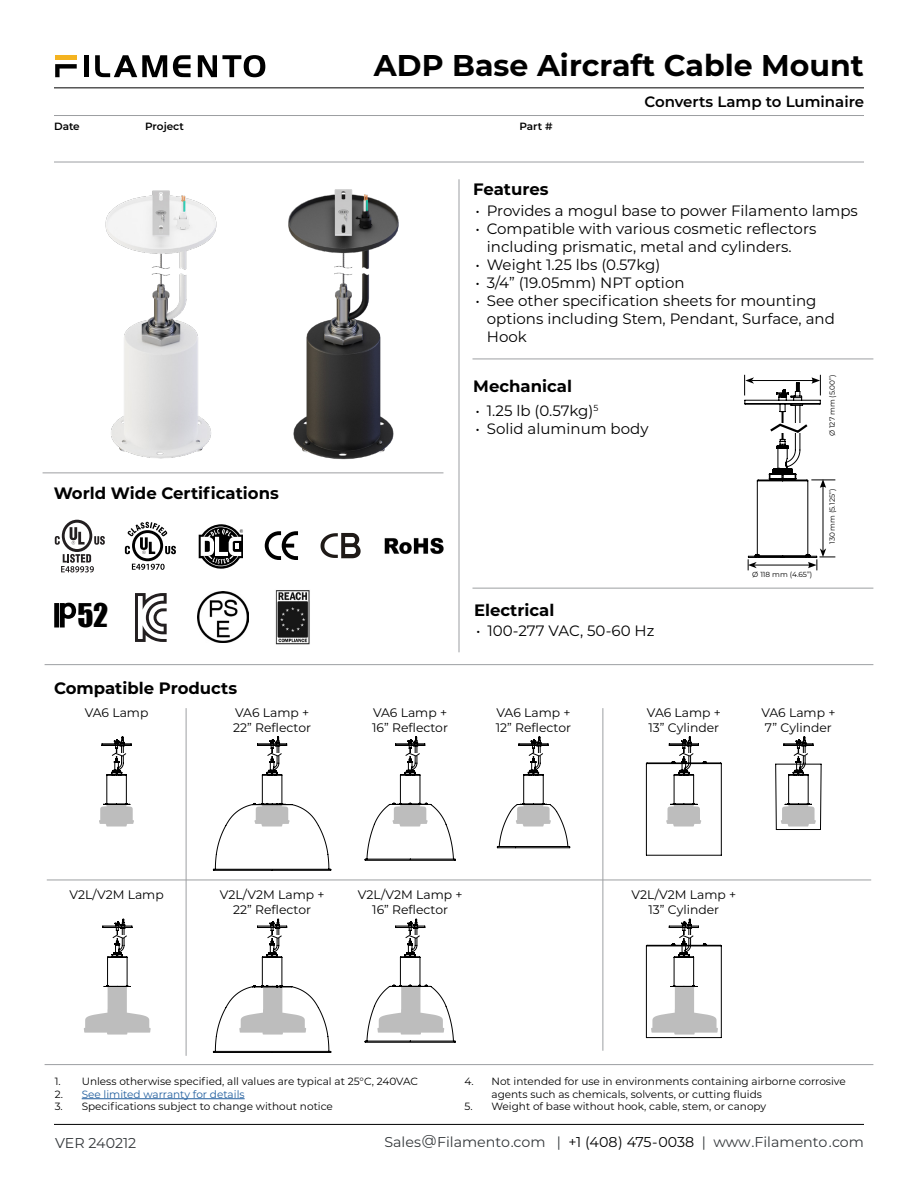
<style>
.page{position:relative;width:918px;height:1188px;background:#fff}
.page>*{position:absolute;margin:0;border:0;box-sizing:border-box;transform-origin:0 0}
.t1{font:700 30px "Montserrat";color:#000}
.t2{font:30px "Impact";color:#000}
.t3{font:700 16.5px "Montserrat";color:#000}
.t4{font:15px/18px "Montserrat";color:#000}
.t5{font:600 15px "Montserrat";color:#000}
.t6{font:14.25px "Montserrat";color:#34383b}
.t7{font:12.3px/14.9px "Montserrat";color:#000}
.t8{font:10.5px/12.6px "Montserrat";color:#000}
.t9{font:10.5px "Montserrat";color:#000101}
.t10{font:10.5px "Montserrat";color:#215e9e}
.t11{font:600 10.5px "Montserrat";color:#000}
.t12{font:7.35px "Montserrat";color:#000}
.s1{color:#000}
</style>
<div class="page">
<hr style="left:54px;top:1124px;width:810px;height:1px;background:#000">
<div style="left:55px;top:55px;width:22px;height:5px;background:#f4b320"></div>
<div style="left:84px;top:55px;width:5px;height:22px;background:#000"></div>
<svg style="left:95px;top:55px;width:72px;height:22px"></svg>
<svg style="left:173px;top:55px;width:18px;height:22px"></svg>
<svg style="left:198px;top:55px;width:67px;height:22px"></svg>
<svg style="left:55px;top:64px;width:22px;height:13px"></svg>
<hr style="left:54px;top:87px;width:810px;height:1px;background:#000">
<hr style="left:54px;top:115px;width:810px;height:1px;background:#9d9fa2">
<hr style="left:54px;top:162px;width:810px;height:1px;background:#9d9fa2">
<svg style="left:744px;top:375px;width:91px;height:195px"></svg>
<hr style="left:43px;top:472px;width:400px;height:1px;background:#9d9fa2">
<hr style="left:473px;top:588px;width:400px;height:1px;background:#9d9fa2">
<img style="left:105px;top:190px;width:112px;height:269px">
<img style="left:288px;top:189px;width:111px;height:271px">
<svg style="left:99px;top:737px;width:35px;height:90px"></svg>
<svg style="left:213px;top:737px;width:118px;height:134px"></svg>
<svg style="left:365px;top:737px;width:91px;height:124px"></svg>
<svg style="left:497px;top:737px;width:73px;height:111px"></svg>
<svg style="left:646px;top:737px;width:76px;height:119px"></svg>
<svg style="left:775px;top:737px;width:47px;height:93px"></svg>
<svg style="left:84px;top:919px;width:67px;height:116px"></svg>
<svg style="left:213px;top:919px;width:118px;height:134px"></svg>
<svg style="left:365px;top:919px;width:91px;height:124px"></svg>
<svg style="left:646px;top:919px;width:76px;height:119px"></svg>
<hr style="left:186px;top:708px;width:1px;height:348px;background:#9d9fa2">
<hr style="left:603px;top:708px;width:1px;height:343px;background:#9d9fa2">
<hr style="left:459px;top:179px;width:1px;height:473px;background:#9d9fa2">
<hr style="left:45px;top:664px;width:828px;height:1px;background:#9d9fa2">
<hr style="left:47px;top:880px;width:824px;height:1px;background:#9d9fa2">
<hr style="left:473px;top:359px;width:400px;height:1px;background:#9d9fa2">
<hr style="left:45px;top:1064px;width:828px;height:1px;background:#9d9fa2">
<hr style="left:82px;top:1098px;width:163px;height:1px;background:#215e9e">
<svg style="left:199px;top:524px;width:44px;height:45px"></svg>
<svg style="left:135px;top:593px;width:32px;height:49px"></svg>
<svg style="left:265px;top:531px;width:33px;height:29px"></svg>
<svg style="left:321px;top:533px;width:40px;height:25px"></svg>
<svg style="left:132px;top:530px;width:31px;height:31px"></svg>
<div style="left:135px;top:533px;width:25px;height:25px;background:#fff;border-radius:50%"></div>
<svg style="left:125px;top:522px;width:51px;height:32px"></svg>
<svg style="left:132px;top:564px;width:33px;height:6px"></svg>
<svg style="left:55px;top:520px;width:50px;height:52px"></svg>
<img style="left:198px;top:592px;width:50px;height:50px">
<svg style="left:54px;top:603px;width:22px;height:24px"></svg>
<img style="left:384px;top:537px;width:60px;height:17px">
<img style="left:275px;top:590px;width:35px;height:55px">
<h1 class="t1" style="left:374px;top:43px;width:492px">ADP Base Aircraft Cable Mount</h1>
<p class="t11" style="left:54px;top:118px;width:27px">Date</p>
<p class="t11" style="left:145px;top:118px;width:40px">Project</p>
<p class="t11" style="left:519px;top:118px;width:35px">Part #</p>
<p class="t5" style="left:644px;top:91px;width:221px">Converts Lamp to Luminaire</p>
<p class="t3" style="left:473px;top:177px;width:77px">Features</p>
<p class="t4" style="left:476px;top:201px;width:384px">• Provides a mogul base to power Filamento lamps</p>
<p class="t4" style="left:487px;top:219px;width:331px;text-indent:-11px">• Compatible with various cosmetic reflectors including prismatic, metal and cylinders.</p>
<p class="t4" style="left:476px;top:255px;width:186px">• Weight 1.25 lbs (0.57kg)</p>
<p class="t4" style="left:476px;top:273px;width:210px">• 3/4” (19.05mm) NPT option</p>
<p class="t4" style="left:487px;top:291px;width:350px;text-indent:-11px">• See other specification sheets for mounting options including Stem, Pendant, Surface, and<br>Hook</p>
<p class="t3" style="left:473px;top:374px;width:100px">Mechanical</p>
<p class="t4" style="left:476px;top:401px;width:124px">• 1.25 lb (0.57kg)<sup>5</sup></p>
<p class="t4" style="left:476px;top:419px;width:174px">• Solid aluminum body</p>
<p class="t12" style="left:827px;top:436px;width:63px;rotate:-90deg">Ø 127 mm (5.00”)</p>
<p class="t3" style="left:54px;top:482px;width:227px">World Wide Certifications</p>
<p class="t12" style="left:827px;top:544px;width:57px;rotate:-90deg">130 mm (5.125”)</p>
<p class="t12" style="left:752px;top:569px;width:62px">Ø 118 mm (4.65”)</p>
<h1 class="t2" style="left:78px;top:592px;width:32px">52</h1>
<p class="t3" style="left:474px;top:598px;width:82px">Electrical</p>
<p class="t4" style="left:476px;top:622px;width:180px">• 100-277 VAC, 50-60 Hz</p>
<p class="t3" style="left:54px;top:676px;width:185px">Compatible Products</p>
<p class="t7" style="left:85px;top:705px;width:65px">VA6 Lamp</p>
<p class="t7" style="left:233px;top:705px;width:79px">VA6 Lamp +<br>22” Reflector</p>
<p class="t7" style="left:372px;top:705px;width:77px">VA6 Lamp +<br>16” Reflector</p>
<p class="t7" style="left:496px;top:705px;width:77px">VA6 Lamp +<br>12” Reflector</p>
<p class="t7" style="left:647px;top:705px;width:76px">VA6 Lamp +<br>13” Cylinder</p>
<p class="t7" style="left:761px;top:705px;width:76px">VA6 Lamp +<br>7” Cylinder</p>
<p class="t7" style="left:69px;top:887px;width:96px">V2L/V2M Lamp</p>
<p class="t7" style="left:220px;top:887px;width:106px;text-align:center">V2L/V2M Lamp +<br>22” Reflector</p>
<p class="t7" style="left:358px;top:887px;width:106px;text-align:center">V2L/V2M Lamp +<br>16” Reflector</p>
<p class="t7" style="left:631px;top:887px;width:106px;text-align:center">V2L/V2M Lamp +<br>13” Cylinder</p>
<p class="t9" style="left:55px;top:1074px;width:365px">1. Unless otherwise specified, all values are typical at 25°C, 240VAC</p>
<p class="t10" style="left:55px;top:1087px;width:191px"><span class="s1">2.</span> See limited warranty for details</p>
<p class="t9" style="left:55px;top:1099px;width:280px">3. Specifications subject to change without notice</p>
<p class="t8" style="left:491px;top:1075px;width:356px;text-indent:-27px">4. Not intended for use in environments containing airborne corrosive agents such as chemicals, solvents, or cutting fluids</p>
<p class="t8" style="left:464px;top:1100px;width:303px">5. Weight of base without hook, cable, stem, or canopy</p>
<p class="t6" style="left:55px;top:1133px;width:83px">VER 240212</p>
<p class="t6" style="left:384px;top:1132px;width:481px">Sales@Filamento.com | <span class="s1">+1 (408) 475-0038</span> | www.Filamento.com</p>
</div>
